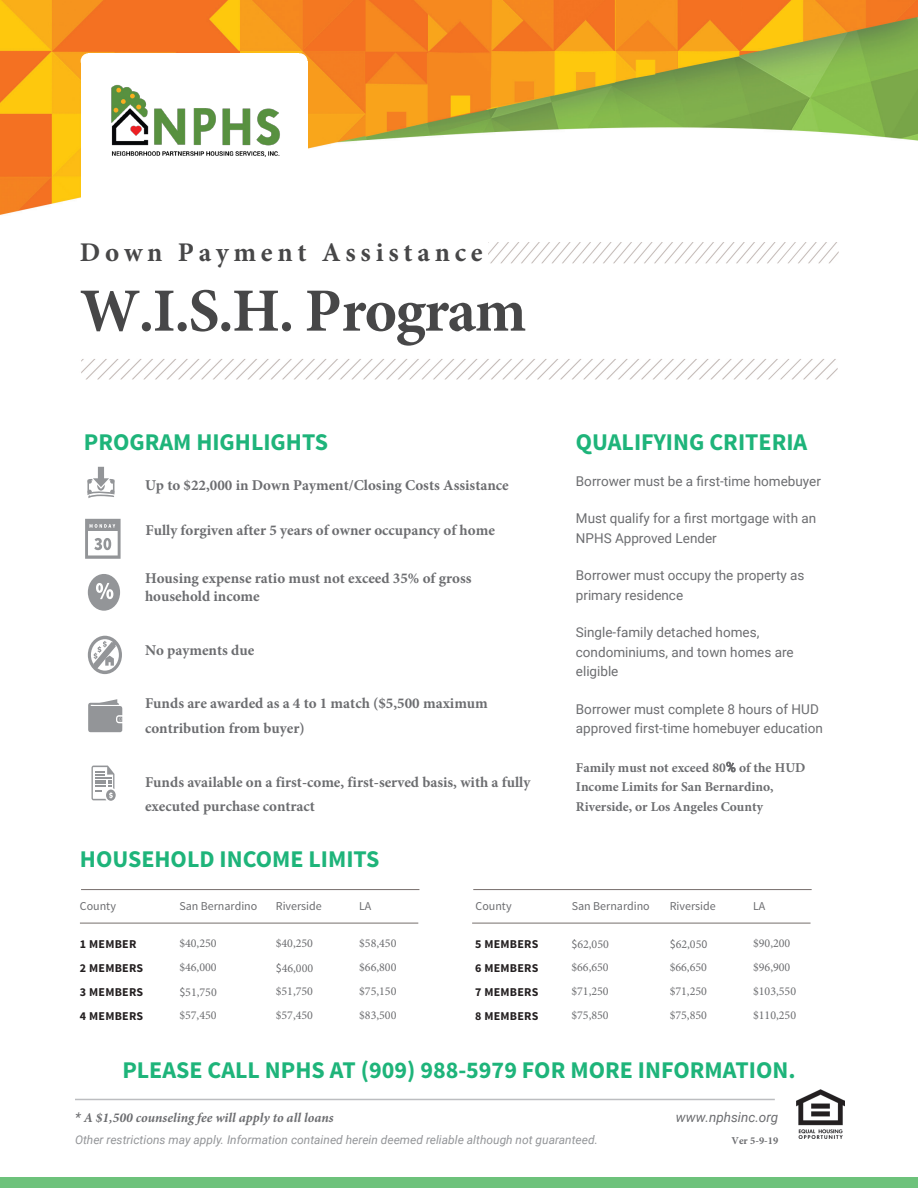
<style>
.page{position:relative;width:918px;height:1188px;background:#fff}
.page>*{position:absolute;margin:0;border:0;box-sizing:border-box;transform-origin:0 0}
.t1{font:700 61.5px "Minion Pro";letter-spacing:-.025em;color:#474748}
.t2{font:700 27px "Minion Pro";letter-spacing:.175em;color:#474748}
.t3{font:700 24px "Source Sans Pro";color:#1eb47a}
.t4{font:700 15px/18px "Minion Pro";color:#6c6d70}
.t5{font:13.5px/19.5px "Roboto";color:#6c6d70}
.t6{font:700 13.5px/19.5px "Minion Pro";color:#6c6d70}
.t7{font:italic 700 13.5px "Minion Pro";color:#6c6d70}
.t8{font:italic 13.5px "Roboto";color:#6c6d70}
.t9{font:12px "Minion Pro";color:#6c6d70}
.t10{font:italic 12px "Roboto";color:#939598}
.t11{font:700 12px "Source Sans Pro";letter-spacing:.02em;color:#231f20}
.t12{font:12px "Source Sans Pro";color:#6c6d70}
.t13{font:700 10.5px "Minion Pro";color:#6c6d70}
.s1{font-family:"Roboto";font-weight:400}
.s2{font-family:"Source Sans Pro"}
</style>
<div class="page">
<svg style="left:0;top:0;width:918px;height:215px"></svg>
<div style="left:81px;top:62px;width:227px;height:144px;background:#fff"></div>
<div style="left:88px;top:53px;width:211px;height:148px;background:#fff"></div>
<img style="left:111px;top:84px;width:169px;height:73px">
<div style="left:81px;top:53px;width:15px;height:16px;background:#fff;border-radius:50%"></div>
<div style="left:292px;top:53px;width:15px;height:16px;background:#fff;border-radius:50%"></div>
<div style="left:0;top:1178px;width:918px;height:10px;background:#6dc27b"></div>
<hr style="left:75px;top:1099px;width:700px;height:1px;background:#bcbdc0">
<img style="left:796px;top:1090px;width:48px;height:49px">
<img style="left:489px;top:242px;width:349px;height:22px">
<img style="left:81px;top:359px;width:756px;height:21px">
<hr style="left:80px;top:923px;width:338px;height:1px;background:#766e6c">
<hr style="left:472px;top:923px;width:339px;height:1px;background:#766e6c">
<hr style="left:81px;top:889px;width:338px;height:1px;background:#766e6c">
<hr style="left:473px;top:889px;width:339px;height:1px;background:#766e6c">
<svg style="left:87px;top:466px;width:27px;height:32px"></svg>
<svg style="left:88px;top:636px;width:34px;height:38px"></svg>
<svg style="left:88px;top:699px;width:34px;height:33px"></svg>
<svg style="left:92px;top:766px;width:24px;height:35px"></svg>
<div style="left:88px;top:574px;width:32px;height:37px;background:#939598;border-radius:50%"></div>
<svg style="left:96px;top:583px;width:17px;height:16px"></svg>
<svg style="left:85px;top:519px;width:36px;height:40px"></svg>
<p class="t2" style="left:80px;top:233px;width:404px">Down Payment Assistance</p>
<p class="t1" style="left:80px;top:268px;width:448px">W.I.S.H. Program</p>
<p class="t3" style="left:84px;top:427px;width:246px">PROGRAM HIGHLIGHTS</p>
<p class="t4" style="left:145px;top:476px;width:365px">Up to $22,000 in Down Payment/Closing Costs Assistance</p>
<p class="t4" style="left:145px;top:521px;width:351px">Fully forgiven after 5 years of owner occupancy of home</p>
<p class="t4" style="left:145px;top:569px;width:328px">Housing expense ratio must not exceed 35% of gross household income</p>
<p class="t4" style="left:145px;top:641px;width:111px">No payments due</p>
<p class="t4" style="left:145px;top:691px;width:344px;line-height:24.2px">Funds are awarded as a 4 to 1 match ($5,500 maximum contribution from buyer)</p>
<p class="t4" style="left:145px;top:770px;width:387px;line-height:24px">Funds available on a first-come, first-served basis, with a fully executed purchase contract</p>
<p class="t3" style="left:80px;top:844px;width:301px">HOUSEHOLD INCOME LIMITS</p>
<p class="t3" style="left:576px;top:427px;width:233px">QUALIFYING CRITERIA</p>
<p class="t5" style="left:576px;top:471px;width:247px">Borrower must be a first-time homebuyer</p>
<p class="t5" style="left:576px;top:508px;width:242px">Must qualify for a first mortgage with an<br>NPHS Approved Lender</p>
<p class="t5" style="left:576px;top:565px;width:230px">Borrower must occupy the property as primary residence</p>
<p class="t5" style="left:576px;top:622px;width:219px">Single-family detached homes, condominiums, and town homes are eligible</p>
<p class="t5" style="left:576px;top:699px;width:249px">Borrower must complete 8 hours of HUD approved first-time homebuyer education</p>
<p class="t6" style="left:576px;top:758px;width:231px">Family must not exceed 80<span class="s1">%</span> of the HUD<br>Income Limits for San Bernardino,<br>Riverside, or Los Angeles County</p>
<p class="t12" style="left:80px;top:898px;width:38px">County</p>
<p class="t12" style="left:179px;top:898px;width:80px">San Bernardino</p>
<p class="t12" style="left:276px;top:898px;width:48px">Riverside</p>
<p class="t12" style="left:359px;top:898px;width:14px">LA</p>
<p class="t12" style="left:476px;top:898px;width:38px">County</p>
<p class="t12" style="left:572px;top:898px;width:80px">San Bernardino</p>
<p class="t12" style="left:670px;top:898px;width:48px">Riverside</p>
<p class="t12" style="left:753px;top:898px;width:14px">LA</p>
<p class="t9" style="left:571px;top:936px;width:39px"><span class="s2">$</span>62,050</p>
<p class="t9" style="left:571px;top:959px;width:39px">$66,650</p>
<p class="t9" style="left:571px;top:983px;width:39px">$71,250</p>
<p class="t9" style="left:571px;top:1007px;width:39px">$75,850</p>
<p class="t9" style="left:670px;top:936px;width:39px"><span class="s2">$</span>62,05<span class="s2">0</span></p>
<p class="t9" style="left:670px;top:959px;width:39px">$66,650</p>
<p class="t9" style="left:670px;top:983px;width:39px">$71,250</p>
<p class="t9" style="left:670px;top:1007px;width:39px">$75,850</p>
<p class="t9" style="left:179px;top:935px;width:39px">$40,250</p>
<p class="t9" style="left:179px;top:959px;width:39px">$46,000</p>
<p class="t9" style="left:179px;top:984px;width:39px"><span class="s2">$</span>51,750</p>
<p class="t9" style="left:179px;top:1007px;width:39px">$57,450</p>
<p class="t9" style="left:276px;top:935px;width:39px">$40,250</p>
<p class="t9" style="left:276px;top:960px;width:39px"><span class="s2">$</span>46,000</p>
<p class="t9" style="left:276px;top:983px;width:39px">$51,750</p>
<p class="t9" style="left:276px;top:1007px;width:39px">$57,450</p>
<p class="t9" style="left:753px;top:935px;width:39px">$90,200</p>
<p class="t9" style="left:753px;top:959px;width:39px">$96,900</p>
<p class="t9" style="left:753px;top:983px;width:45px">$103,550</p>
<p class="t9" style="left:753px;top:1007px;width:45px">$110,250</p>
<p class="t9" style="left:359px;top:936px;width:39px">$58,450</p>
<p class="t9" style="left:359px;top:959px;width:39px">$66,800</p>
<p class="t9" style="left:359px;top:983px;width:39px">$75,150</p>
<p class="t9" style="left:359px;top:1007px;width:39px">$83,500</p>
<p class="t11" style="left:475px;top:936px;width:65px">5 MEMBERS</p>
<p class="t11" style="left:475px;top:960px;width:65px">6 MEMBERS</p>
<p class="t11" style="left:475px;top:984px;width:65px">7 MEMBERS</p>
<p class="t11" style="left:475px;top:1008px;width:65px">8 MEMBERS</p>
<p class="t11" style="left:80px;top:936px;width:58px">1 MEMBER</p>
<p class="t11" style="left:80px;top:960px;width:65px">2 MEMBERS</p>
<p class="t11" style="left:80px;top:984px;width:65px">3 MEMBERS</p>
<p class="t11" style="left:80px;top:1008px;width:65px">4 MEMBERS</p>
<p class="t3" style="left:122px;top:1055px;width:675px">PLEASE CALL NPHS AT (909) 988-5979 FOR MORE INFORMATION.</p>
<p class="t7" style="left:75px;top:1109px;width:260px"><span class="s1">*</span> A $1,500 counseling fee will apply to all loans</p>
<p class="t10" style="left:75px;top:1131px;width:524px">Other restrictions may apply. Information contained herein deemed reliable although not guaranteed.</p>
<p class="t8" style="left:676px;top:1108px;width:104px">www.nphsinc.org</p>
<p class="t13" style="left:732px;top:1133px;width:48px">Ver 5-9-19</p>
</div>
